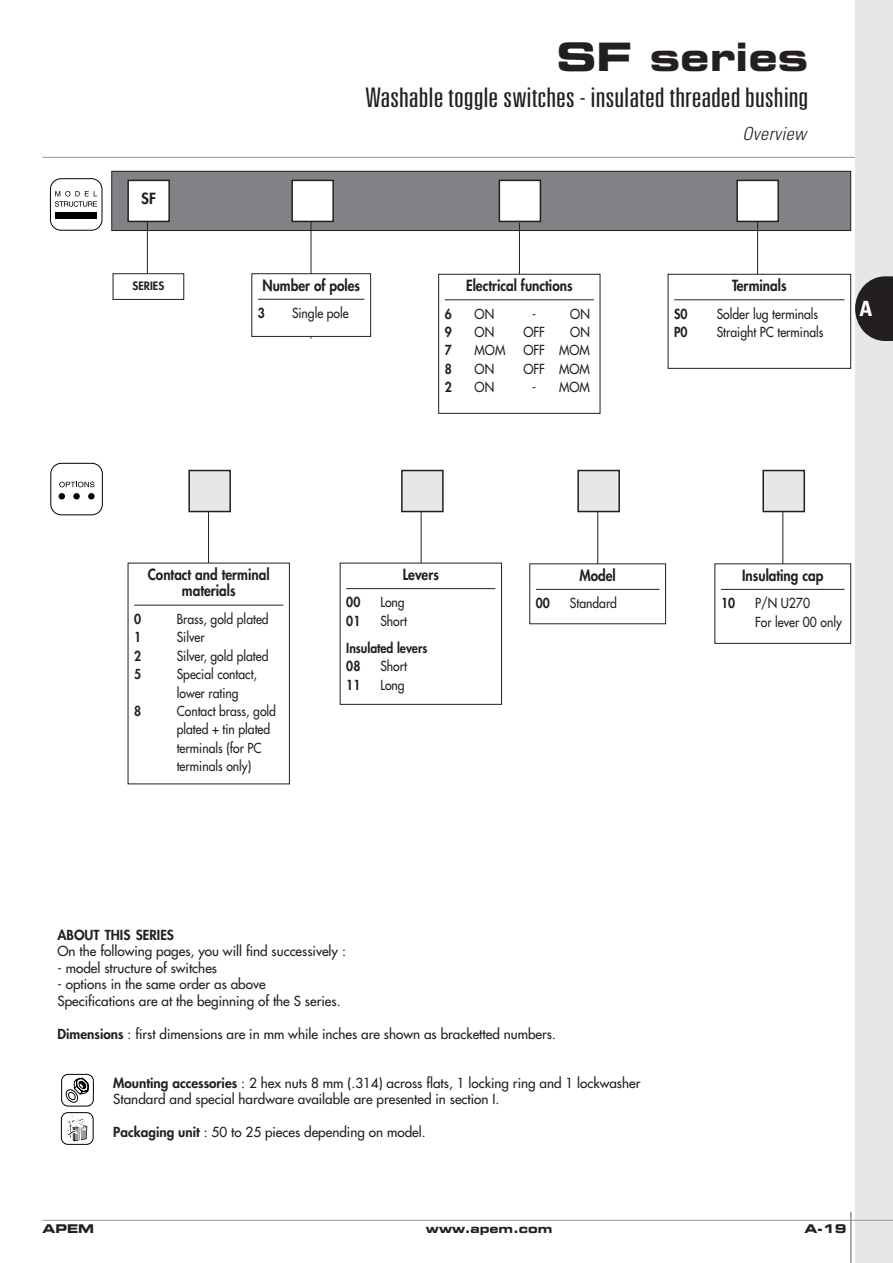
<style>
.page{position:relative;width:893px;height:1263px;background:#fff}
.page>*{position:absolute;margin:0;border:0;box-sizing:border-box;transform-origin:0 0}
.t1{font:700 expanded 39px "Square 721 BT";color:#231f20}
.t2{font:300 ultra-condensed 27px "Univers";color:#231f20;scale:1.3 1}
.t3{font:700 condensed 21px "Univers";color:#fff}
.t4{font:italic 300 condensed 18px "Univers";letter-spacing:.02em;color:#231f20}
.t5{font:800 15px/16.5px "Futura";color:#231f20;text-align:center;scale:.9 1}
.t6{font:800 15px "Futura";color:#231f20}
.t7{font:13.5px/16.5px "Futura";color:#231f20}
.t8{font:13.5px/18.5px "Futura";color:#231f20;scale:.9 1}
.t9{font:800 13.5px/18.5px "Futura";color:#231f20;scale:.9 1}
.t10{font:800 13.5px "Futura";color:#231f20}
.t11{font:700 expanded 12px "Square 721 BT";color:#231f20}
.t12{font:800 11.25px "Futura";color:#231f20}
.s1{font-weight:800}
</style>
<div class="page">
<div style="left:855px;top:0;width:37px;height:1263px;background:#e6e7e9"></div>
<hr style="left:43px;top:1220px;width:849px;height:1px;background:#939598">
<hr style="left:43px;top:157px;width:812px;height:1px;background:#939598">
<hr style="left:850px;top:1212px;width:1px;height:51px;background:#939598">
<svg style="left:855px;top:276px;width:37px;height:65px"></svg>
<div style="left:112px;top:171px;width:738px;height:60px;background:#808285"></div>
<div style="left:112px;top:171px;width:738px;height:60px;border:1px solid #231f20"></div>
<hr style="left:519px;top:223px;width:1px;height:120px;background:#231f20">
<hr style="left:757px;top:214px;width:1px;height:90px;background:#231f20">
<hr style="left:311px;top:211px;width:1px;height:128px;background:#231f20">
<hr style="left:147px;top:221px;width:1px;height:64px;background:#231f20">
<div style="left:128px;top:180px;width:41px;height:41px;background:#fff"></div>
<div style="left:127px;top:180px;width:43px;height:42px;border:2px solid #231f20"></div>
<div style="left:292px;top:180px;width:41px;height:41px;background:#fff"></div>
<div style="left:291px;top:180px;width:43px;height:42px;border:2px solid #231f20"></div>
<div style="left:737px;top:180px;width:41px;height:41px;background:#fff"></div>
<div style="left:736px;top:180px;width:43px;height:42px;border:2px solid #231f20"></div>
<div style="left:499px;top:180px;width:41px;height:41px;background:#fff"></div>
<div style="left:498px;top:180px;width:43px;height:42px;border:2px solid #231f20"></div>
<div style="left:113px;top:274px;width:71px;height:25px;background:#fff"></div>
<div style="left:113px;top:274px;width:71px;height:26px;border:1px solid #231f20"></div>
<div style="left:252px;top:274px;width:118px;height:62px;background:#fff"></div>
<hr style="left:258px;top:299px;width:106px;height:1px;background:#231f20">
<div style="left:252px;top:274px;width:119px;height:63px;border:1px solid #231f20"></div>
<div style="left:438px;top:274px;width:162px;height:139px;background:#fff"></div>
<hr style="left:445px;top:300px;width:149px;height:1px;background:#231f20">
<div style="left:438px;top:274px;width:162px;height:140px;border:1px solid #231f20"></div>
<hr style="left:674px;top:300px;width:170px;height:1px;background:#231f20">
<div style="left:668px;top:274px;width:182px;height:95px;border:1px solid #231f20"></div>
<svg style="left:55px;top:191px;width:42px;height:16px"></svg>
<div style="left:55px;top:212px;width:42px;height:6px;background:#000"></div>
<div style="left:50px;top:179px;width:52px;height:51px;border:1px solid #000;border-radius:11px"></div>
<hr style="left:421px;top:495px;width:1px;height:137px;background:#231f20">
<hr style="left:782px;top:484px;width:1px;height:137px;background:#231f20">
<hr style="left:208px;top:508px;width:1px;height:145px;background:#231f20">
<div style="left:189px;top:471px;width:41px;height:41px;background:#e6e7e9"></div>
<div style="left:188px;top:470px;width:43px;height:42px;border:2px solid #231f20"></div>
<div style="left:402px;top:471px;width:41px;height:41px;background:#e6e7e9"></div>
<div style="left:401px;top:470px;width:42px;height:42px;border:2px solid #231f20"></div>
<div style="left:763px;top:471px;width:41px;height:41px;background:#e6e7e9"></div>
<div style="left:762px;top:470px;width:43px;height:42px;border:2px solid #231f20"></div>
<hr style="left:721px;top:589px;width:123px;height:1px;background:#231f20">
<div style="left:714px;top:564px;width:136px;height:80px;border:1px solid #231f20"></div>
<hr style="left:597px;top:484px;width:1px;height:137px;background:#231f20">
<div style="left:578px;top:471px;width:41px;height:41px;background:#e6e7e9"></div>
<div style="left:577px;top:470px;width:43px;height:42px;border:2px solid #231f20"></div>
<div style="left:529px;top:564px;width:136px;height:60px;background:#fff"></div>
<hr style="left:536px;top:589px;width:123px;height:1px;background:#231f20">
<div style="left:128px;top:563px;width:161px;height:221px;background:#fff"></div>
<hr style="left:134px;top:605px;width:149px;height:1px;background:#231f20">
<div style="left:340px;top:563px;width:161px;height:141px;background:#fff"></div>
<hr style="left:346px;top:588px;width:149px;height:1px;background:#231f20">
<svg style="left:59px;top:482px;width:35px;height:5px"></svg>
<div style="left:73px;top:493px;width:7px;height:7px;background:#000;border-radius:50%"></div>
<div style="left:59px;top:493px;width:6px;height:7px;background:#000;border-radius:50%"></div>
<div style="left:88px;top:493px;width:7px;height:7px;background:#000;border-radius:50%"></div>
<div style="left:51px;top:463px;width:51px;height:52px;border:1px solid #000;border-radius:11px"></div>
<svg style="left:65px;top:1077px;width:24px;height:26px"></svg>
<div style="left:61px;top:1074px;width:32px;height:32px;border:1px solid #000;border-radius:7px"></div>
<svg style="left:67px;top:1115px;width:20px;height:26px"></svg>
<div style="left:61px;top:1112px;width:32px;height:33px;border:1px solid #000;border-radius:7px"></div>
<p class="t6" style="left:141px;top:192px;width:16px">SF</p>
<h1 class="t1" style="left:556px;top:43px;width:253px">SF series</h1>
<h2 class="t2" style="left:365px;top:87px;width:342px">Washable toggle switches - insulated threaded bushing</h2>
<h3 class="t4" style="left:742px;top:127px;width:65px">Overview</h3>
<p class="t12" style="left:132px;top:280px;width:33px">SERIES</p>
<p class="t5" style="left:262px;top:278px;width:110px">Number of poles</p>
<p class="t9" style="left:258px;top:305px;width:9px">3</p>
<p class="t8" style="left:292px;top:305px;width:65px">Single pole</p>
<p class="t5" style="left:466px;top:278px;width:120px">Electrical functions</p>
<p class="t9" style="left:445px;top:305px;width:9px">6</p>
<p class="t8" style="left:474px;top:305px;width:23px">ON</p>
<p class="t8" style="left:532px;top:305px;width:6px">-</p>
<p class="t8" style="left:570px;top:305px;width:23px">ON</p>
<p class="t9" style="left:445px;top:324px;width:9px">9</p>
<p class="t8" style="left:474px;top:324px;width:23px">ON</p>
<p class="t8" style="left:523px;top:324px;width:25px">OFF</p>
<p class="t8" style="left:570px;top:324px;width:23px">ON</p>
<p class="t9" style="left:445px;top:342px;width:9px">7</p>
<p class="t8" style="left:474px;top:342px;width:36px">MOM</p>
<p class="t8" style="left:523px;top:342px;width:75px">OFF MOM</p>
<p class="t9" style="left:445px;top:361px;width:9px">8</p>
<p class="t8" style="left:474px;top:361px;width:23px">ON</p>
<p class="t8" style="left:523px;top:361px;width:75px">OFF MOM</p>
<p class="t9" style="left:445px;top:379px;width:9px">2</p>
<p class="t8" style="left:474px;top:379px;width:23px">ON</p>
<p class="t8" style="left:532px;top:379px;width:66px">- MOM</p>
<p class="t5" style="left:732px;top:278px;width:62px">Terminals</p>
<p class="t9" style="left:674px;top:305px;width:16px">S0</p>
<p class="t8" style="left:716px;top:305px;width:114px">Solder lug terminals</p>
<p class="t9" style="left:674px;top:324px;width:16px">P0</p>
<p class="t8" style="left:716px;top:324px;width:120px">Straight PC terminals</p>
<h3 class="t3" style="left:859px;top:301px;width:14px">A</h3>
<p class="t5" style="left:148px;top:567px;width:137px">Contact and terminal materials</p>
<p class="t9" style="left:134px;top:611px;width:9px">0</p>
<p class="t8" style="left:177px;top:611px;width:104px">Brass, gold plated</p>
<p class="t9" style="left:134px;top:629px;width:9px">1</p>
<p class="t8" style="left:177px;top:629px;width:32px">Silver</p>
<p class="t9" style="left:134px;top:648px;width:9px">2</p>
<p class="t8" style="left:177px;top:647px;width:103px">Silver, gold plated</p>
<p class="t9" style="left:134px;top:666px;width:9px">5</p>
<p class="t8" style="left:177px;top:666px;width:91px">Special contact, lower rating</p>
<p class="t9" style="left:134px;top:703px;width:9px">8</p>
<p class="t8" style="left:177px;top:703px;width:112px">Contact brass, gold plated + tin plated terminals (for PC terminals only)</p>
<p class="t5" style="left:403px;top:567px;width:42px">Levers</p>
<p class="t9" style="left:346px;top:594px;width:17px">00</p>
<p class="t8" style="left:380px;top:594px;width:29px">Long</p>
<p class="t9" style="left:346px;top:613px;width:17px">01</p>
<p class="t8" style="left:380px;top:613px;width:31px">Short</p>
<p class="t9" style="left:346px;top:640px;width:92px">Insulated levers<br>08</p>
<p class="t8" style="left:380px;top:658px;width:31px">Short</p>
<p class="t9" style="left:346px;top:676px;width:17px">11</p>
<p class="t8" style="left:380px;top:676px;width:29px">Long</p>
<p class="t5" style="left:579px;top:568px;width:42px">Model</p>
<p class="t9" style="left:536px;top:595px;width:17px">00</p>
<p class="t8" style="left:570px;top:595px;width:54px">Standard</p>
<p class="t10" style="left:57px;top:928px;width:118px">ABOUT THIS SERIES</p>
<p class="t7" style="left:57px;top:944px;width:290px">On the following pages, you will find successively :</p>
<p class="t7" style="left:57px;top:961px;width:161px">- model structure of switches</p>
<p class="t7" style="left:57px;top:977px;width:285px">- options in the same order as above<br>Specifications are at the beginning of the S series.</p>
<p class="t7" style="left:57px;top:1026px;width:500px"><span class="s1">Dimensions</span> : first dimensions are in mm while inches are shown as bracketted numbers.</p>
<p class="t7" style="left:113px;top:1075px;width:528px"><span class="s1">Mounting accessories</span> : 2 hex nuts 8 mm (.314) across flats, 1 locking ring and 1 lockwasher<br>Standard and special hardware available are presented in section I.</p>
<p class="t7" style="left:113px;top:1125px;width:314px"><span class="s1">Packaging unit</span> : 50 to 25 pieces depending on model.</p>
<p class="t5" style="left:742px;top:568px;width:92px">Insulating cap</p>
<p class="t9" style="left:721px;top:595px;width:17px">10</p>
<p class="t8" style="left:755px;top:595px;width:98px">P/N U270<br>For lever 00 only</p>
<p class="t11" style="left:43px;top:1225px;width:53px">APEM</p>
<p class="t11" style="left:426px;top:1225px;width:128px">www.apem.com</p>
<p class="t11" style="left:804px;top:1225px;width:44px">A-19</p>
</div>
